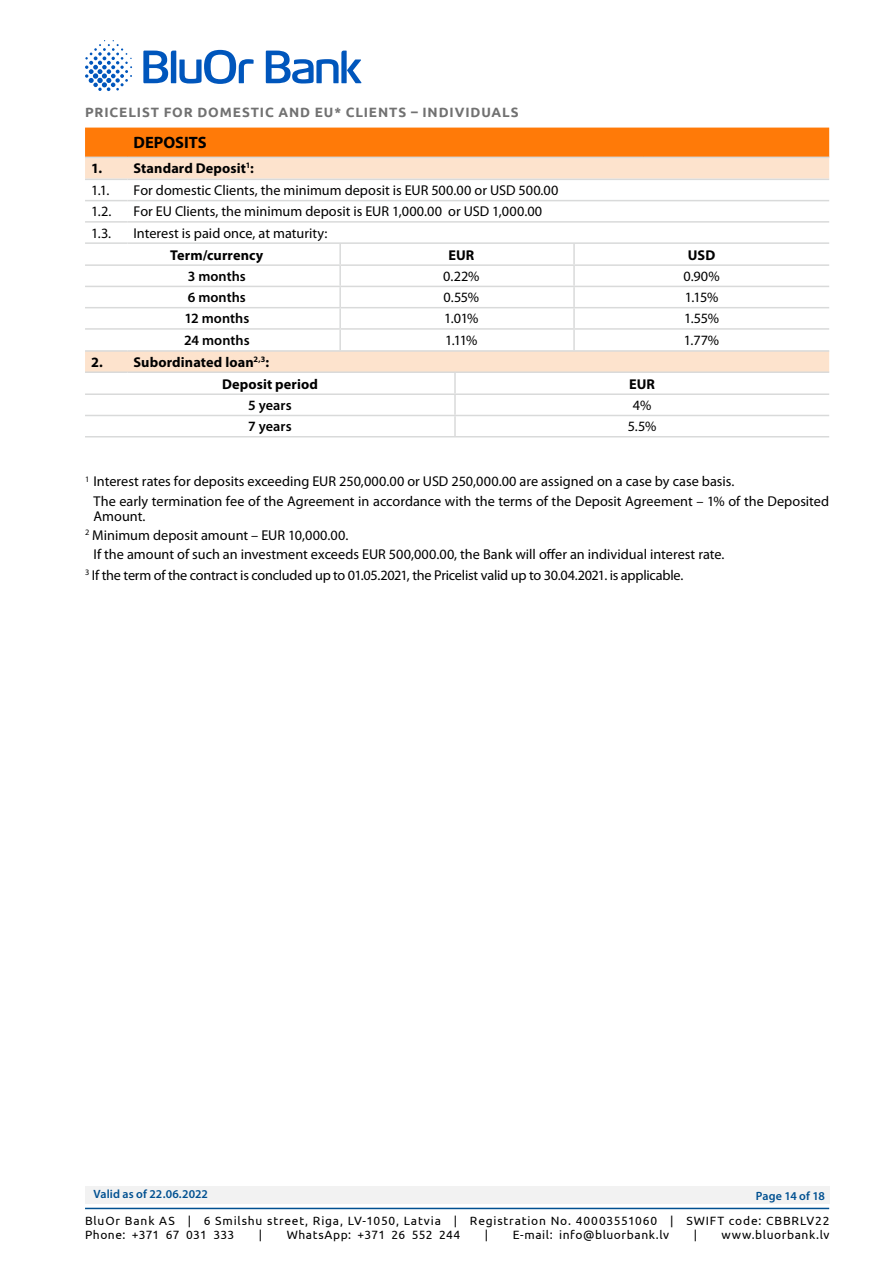
<style>
.page{position:relative;width:893px;height:1263px;background:#fff}
.page>*{position:absolute;margin:0;border:0;box-sizing:border-box;transform-origin:0 0}
.t1{font:700 16.5px "Myriad Pro";color:#000}
.t2{font:14.25px/19.2px "Myriad Pro";color:#000}
.t3{font:14.25px "Myriad Pro";letter-spacing:-.02em;color:#000}
.t4{font:700 14.25px "Myriad Pro";letter-spacing:.01em;color:#000}
.t5{font:600 14.25px "Myriad Pro";color:#000}
.t6{font:700 13.5px "Ubuntu";letter-spacing:.065em;color:#717171}
.t7{font:12px/14.1px "Ubuntu";letter-spacing:.065em;color:#000}
.t8{font:12px "Ubuntu";letter-spacing:.045em;color:#000}
.t9{font:600 12px "Myriad Pro";letter-spacing:.005em;color:#005091}
</style>
<div class="page">
<div style="left:85px;top:1186px;width:744px;height:17px;background:#f2f2f2"></div>
<hr style="left:85px;top:1208px;width:744px;height:1px;background:#005091">
<svg style="left:85px;top:40px;width:47px;height:51px"></svg>
<svg style="left:143px;top:50px;width:111px;height:34px"></svg>
<svg style="left:266px;top:51px;width:96px;height:33px"></svg>
<svg style="left:85px;top:128px;width:744px;height:51px;background:#fda65c"></svg>
<hr style="left:85px;top:157px;width:43px;height:1px;background:#d9dada">
<hr style="left:128px;top:157px;width:516px;height:1px;background:#d9dada">
<hr style="left:644px;top:157px;width:185px;height:1px;background:#d9dada">
<div style="left:85px;top:352px;width:744px;height:19px;background:#fde3cd"></div>
<hr style="left:85px;top:371px;width:43px;height:2px;background:#d9dada">
<hr style="left:128px;top:371px;width:701px;height:2px;background:#d9dada">
<hr style="left:85px;top:350px;width:43px;height:2px;background:#d9dada">
<hr style="left:128px;top:350px;width:701px;height:2px;background:#d9dada">
<hr style="left:85px;top:179px;width:43px;height:1px;background:#d9dada">
<hr style="left:128px;top:179px;width:701px;height:1px;background:#d9dada">
<hr style="left:85px;top:200px;width:43px;height:1px;background:#d9dada">
<hr style="left:128px;top:200px;width:701px;height:1px;background:#d9dada">
<hr style="left:85px;top:221px;width:43px;height:2px;background:#d9dada">
<hr style="left:128px;top:221px;width:701px;height:2px;background:#d9dada">
<hr style="left:85px;top:242px;width:43px;height:2px;background:#d9dada">
<hr style="left:128px;top:242px;width:701px;height:2px;background:#d9dada">
<hr style="left:339px;top:244px;width:2px;height:20px;background:#d9dada">
<hr style="left:573px;top:244px;width:2px;height:20px;background:#d9dada">
<hr style="left:85px;top:264px;width:255px;height:2px;background:#d9dada">
<hr style="left:340px;top:264px;width:234px;height:2px;background:#d9dada">
<hr style="left:339px;top:266px;width:2px;height:20px;background:#d9dada">
<hr style="left:574px;top:264px;width:255px;height:2px;background:#d9dada">
<hr style="left:573px;top:266px;width:2px;height:20px;background:#d9dada">
<hr style="left:85px;top:286px;width:255px;height:1px;background:#d9dada">
<hr style="left:340px;top:286px;width:234px;height:1px;background:#d9dada">
<hr style="left:339px;top:287px;width:2px;height:20px;background:#d9dada">
<hr style="left:574px;top:286px;width:255px;height:1px;background:#d9dada">
<hr style="left:573px;top:287px;width:2px;height:20px;background:#d9dada">
<hr style="left:85px;top:307px;width:255px;height:1px;background:#d9dada">
<hr style="left:340px;top:307px;width:234px;height:1px;background:#d9dada">
<hr style="left:339px;top:308px;width:2px;height:20px;background:#d9dada">
<hr style="left:574px;top:307px;width:255px;height:1px;background:#d9dada">
<hr style="left:573px;top:308px;width:2px;height:20px;background:#d9dada">
<hr style="left:85px;top:328px;width:255px;height:2px;background:#d9dada">
<hr style="left:340px;top:328px;width:234px;height:2px;background:#d9dada">
<hr style="left:339px;top:330px;width:2px;height:20px;background:#d9dada">
<hr style="left:574px;top:328px;width:255px;height:2px;background:#d9dada">
<hr style="left:573px;top:330px;width:2px;height:20px;background:#d9dada">
<hr style="left:455px;top:393px;width:374px;height:2px;background:#d9dada">
<hr style="left:455px;top:415px;width:374px;height:1px;background:#d9dada">
<hr style="left:455px;top:436px;width:374px;height:1px;background:#d9dada">
<hr style="left:454px;top:373px;width:2px;height:20px;background:#d9dada">
<hr style="left:454px;top:395px;width:2px;height:20px;background:#d9dada">
<hr style="left:454px;top:416px;width:2px;height:20px;background:#d9dada">
<hr style="left:85px;top:393px;width:370px;height:2px;background:#d9dada">
<hr style="left:85px;top:415px;width:370px;height:1px;background:#d9dada">
<hr style="left:85px;top:436px;width:370px;height:1px;background:#d9dada">
<p class="t6" style="left:85px;top:104px;width:435px">PRICELIST FOR DOMESTIC AND EU* CLIENTS – INDIVIDUALS</p>
<p class="t1" style="left:134px;top:134px;width:75px">DEPOSITS</p>
<p class="t4" style="left:91px;top:160px;width:164px">1. Standard Deposit<sup>1</sup>:</p>
<p class="t2" style="left:91px;top:181px;width:20px">1.1.</p>
<p class="t2" style="left:134px;top:181px;width:426px">For domestic Clients, the minimum deposit is EUR 500.00 or USD 500.00</p>
<p class="t2" style="left:91px;top:202px;width:22px">1.2.</p>
<p class="t2" style="left:134px;top:202px;width:410px">For EU Clients, the minimum deposit is EUR 1,000.00 or USD 1,000.00</p>
<p class="t2" style="left:91px;top:224px;width:22px">1.3.</p>
<p class="t2" style="left:134px;top:224px;width:195px">Interest is paid once, at maturity:</p>
<p class="t4" style="left:170px;top:247px;width:95px">Term/currency</p>
<p class="t4" style="left:448px;top:247px;width:27px">EUR</p>
<p class="t4" style="left:688px;top:247px;width:29px">USD</p>
<p class="t5" style="left:188px;top:268px;width:60px">3 months</p>
<p class="t2" style="left:443px;top:267px;width:38px">0.22%</p>
<p class="t2" style="left:683px;top:267px;width:38px">0.90%</p>
<p class="t5" style="left:188px;top:290px;width:60px">6 months</p>
<p class="t2" style="left:443px;top:288px;width:37px">0.55%</p>
<p class="t2" style="left:685px;top:288px;width:35px">1.15%</p>
<p class="t5" style="left:184px;top:311px;width:66px">12 months</p>
<p class="t2" style="left:444px;top:309px;width:36px">1.01%</p>
<p class="t2" style="left:684px;top:309px;width:37px">1.55%</p>
<p class="t5" style="left:184px;top:332px;width:67px">24 months</p>
<p class="t2" style="left:445px;top:331px;width:34px">1.11%</p>
<p class="t2" style="left:684px;top:331px;width:37px">1.77%</p>
<p class="t4" style="left:222px;top:376px;width:97px">Deposit period</p>
<p class="t4" style="left:629px;top:376px;width:27px">EUR</p>
<p class="t5" style="left:248px;top:397px;width:45px">5 years</p>
<p class="t2" style="left:633px;top:396px;width:20px">4%</p>
<p class="t5" style="left:248px;top:419px;width:45px">7 years</p>
<p class="t2" style="left:628px;top:417px;width:30px">5.5%</p>
<p class="t4" style="left:91px;top:354px;width:180px">2. Subordinated loan<sup>2,3</sup>:</p>
<p class="t2" style="left:94px;top:472px;width:737px;text-indent:-9px"><sup>1</sup> Interest rates for deposits exceeding EUR 250,000.00 or USD 250,000.00 are assigned on a case by case basis.<br>The early termination fee of the Agreement in accordance with the terms of the Deposit Agreement – 1% of the Deposited</p>
<p class="t2" style="left:94px;top:507px;width:54px">Amount.</p>
<p class="t2" style="left:85px;top:526px;width:265px"><sup>2</sup> Minimum deposit amount – EUR 10,000.00.</p>
<p class="t2" style="left:94px;top:545px;width:632px">If the amount of such an investment exceeds EUR 500,000.00, the Bank will offer an individual interest rate.</p>
<p class="t3" style="left:85px;top:567px;width:600px"><sup>3</sup> If the term of the contract is concluded up to 01.05.2021, the Pricelist valid up to 30.04.2021. is applicable.</p>
<p class="t9" style="left:94px;top:1187px;width:116px">Valid as of 22.06.2022</p>
<p class="t9" style="left:756px;top:1189px;width:71px">Page 14 of 18</p>
<p class="t7" style="left:85px;top:1213px;width:746px">BluOr Bank AS | 6 Smilshu street, Riga, LV-1050, Latvia | Registration No. 40003551060 | SWIFT code: CBBRLV22<br>Phone: +371 67 031 333</p>
<p class="t7" style="left:259px;top:1227px;width:5px">|</p>
<p class="t8" style="left:287px;top:1227px;width:175px">WhatsApp: +371 26 552 244</p>
<p class="t7" style="left:485px;top:1227px;width:5px">|</p>
<p class="t8" style="left:513px;top:1227px;width:158px">E-mail: info@bluorbank.lv</p>
<p class="t7" style="left:694px;top:1227px;width:5px">|</p>
<p class="t7" style="left:722px;top:1227px;width:109px">www.bluorbank.lv</p>
</div>
